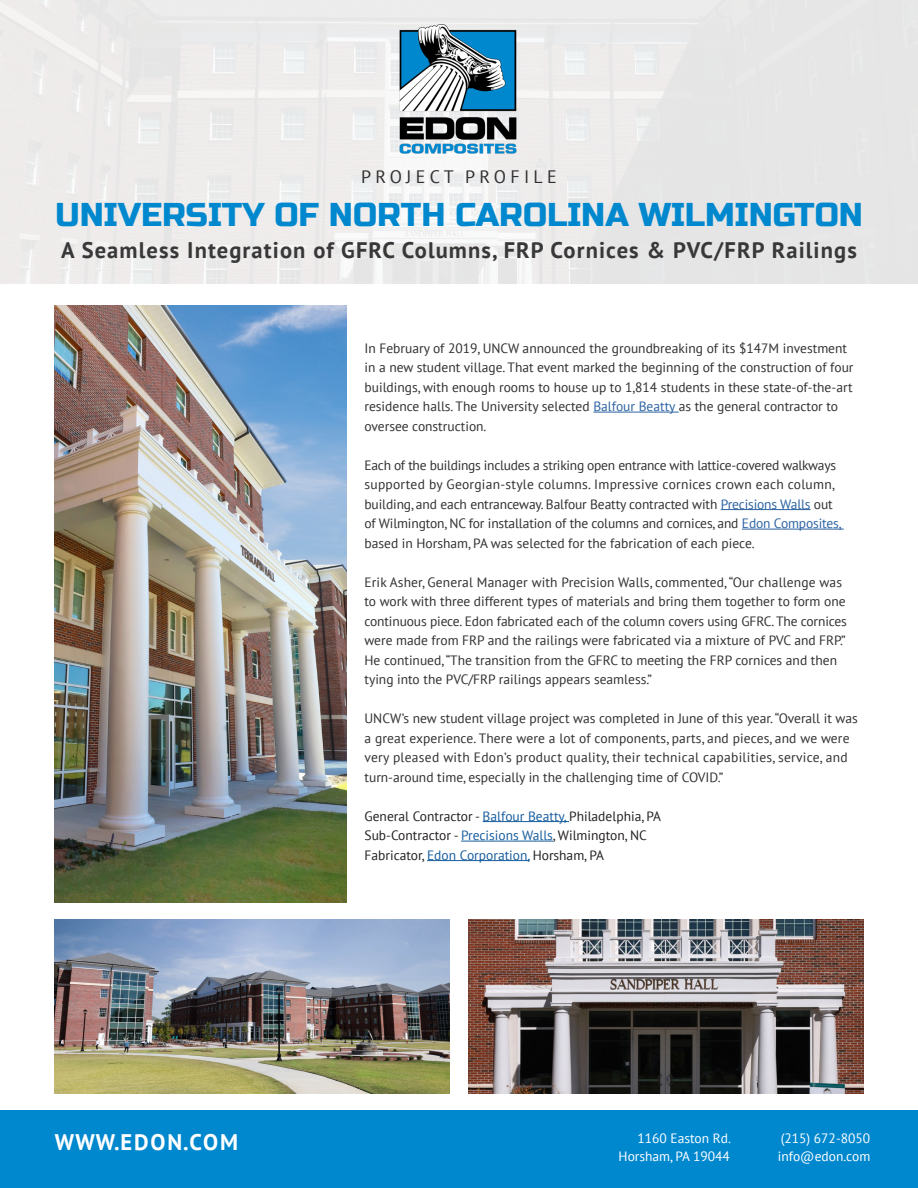
<style>
.page{position:relative;width:918px;height:1188px;background:#fff}
.page>*{position:absolute;margin:0;border:0;box-sizing:border-box;transform-origin:0 0}
.t1{font:33px "Russo One";color:#0088cf}
.t2{font:700 22.5px "PT Sans";letter-spacing:.05em;color:#383839}
.t3{font:700 22.5px "PT Sans";letter-spacing:.08em;color:#fff}
.t4{font:18px "PT Sans";letter-spacing:.24em;color:#312f30}
.t5{font:13.5px/19.5px "PT Sans";color:#312f30}
.t6{font:13.5px "PT Sans";color:#231f20}
.t7{font:13.5px "PT Sans";color:#fff}
.s1{color:#2b62a1}
.s2{color:#175d9e}
</style>
<div class="page">
<svg style="left:0;top:0;width:918px;height:284px;background:#ebeae9"></svg>
<div style="left:0;top:1111px;width:918px;height:77px;background:#0088cf"></div>
<hr style="left:593px;top:412px;width:86px;height:1px;background:#2b62a1">
<hr style="left:721px;top:509px;width:90px;height:1px;background:#2b62a1">
<hr style="left:742px;top:529px;width:102px;height:1px;background:#2b62a1">
<hr style="left:483px;top:821px;width:86px;height:1px;background:#175d9e">
<hr style="left:461px;top:841px;width:92px;height:1px;background:#175d9e">
<hr style="left:427px;top:860px;width:102px;height:1px;background:#175d9e">
<img style="left:394px;top:19px;width:130px;height:135px">
<img style="left:54px;top:305px;width:292px;height:598px">
<img style="left:54px;top:920px;width:396px;height:174px">
<img style="left:468px;top:920px;width:396px;height:174px">
<p class="t4" style="left:361px;top:165px;width:197px">PROJECT PROFILE</p>
<p class="t1" style="left:55px;top:195px;width:809px">UNIVERSITY OF NORTH CAROLINA WILMINGTON</p>
<p class="t2" style="left:61px;top:235px;width:797px">A Seamless Integration of GFRC Columns, FRP Cornices &amp; PVC/FRP Railings</p>
<p class="t3" style="left:55px;top:1127px;width:185px">WWW.EDON.COM</p>
<p class="t5" style="left:364px;top:338px;width:491px">In February of 2019, UNCW announced the groundbreaking of its $147M investment in a new student village. That event marked the beginning of the construction of four buildings, with enough rooms to house up to 1,814 students in these state-of-the-art residence halls. The University selected <span class="s1">Balfour Beatty</span> as the general contractor to oversee construction.</p>
<p class="t5" style="left:364px;top:455px;width:478px">Each of the buildings includes a striking open entrance with lattice-covered walkways supported by Georgian-style columns. Impressive cornices crown each column, building, and each entranceway. Balfour Beatty contracted with <span class="s1">Precisions Walls</span> out of Wilmington, NC for installation of the columns and cornices, and <span class="s1">Edon Composites, </span>based in Horsham, PA was selected for the fabrication of each piece.</p>
<p class="t5" style="left:364px;top:572px;width:484px">Erik Asher, General Manager with Precision Walls, commented, “Our challenge was to work with three different types of materials and bring them together to form one continuous piece. Edon fabricated each of the column covers using GFRC. The cornices were made from FRP and the railings were fabricated via a mixture of PVC and FRP.” He continued, “The transition from the GFRC to meeting the FRP cornices and then tying into the PVC/FRP railings appears seamless.”</p>
<p class="t5" style="left:364px;top:708px;width:495px">UNCW’s new student village project was completed in June of this year. “Overall it was a great experience. There were a lot of components, parts, and pieces, and we were very pleased with Edon’s product quality, their technical capabilities, service, and turn-around time, especially in the challenging time of COVID.”</p>
<p class="t6" style="left:364px;top:807px;width:298px">General Contractor - <span class="s2">Balfour Beatty,</span> Philadelphia, PA</p>
<p class="t6" style="left:364px;top:827px;width:284px">Sub-Contractor - <span class="s2">Precisions Walls</span>, Wilmington, NC</p>
<p class="t6" style="left:364px;top:846px;width:241px">Fabricator, <span class="s2">Edon Corporation,</span> Horsham, PA</p>
<p class="t7" style="left:637px;top:1129px;width:95px">1160 Easton Rd.</p>
<p class="t7" style="left:619px;top:1147px;width:113px">Horsham, PA 19044</p>
<p class="t7" style="left:781px;top:1129px;width:91px">(215) 672-8050</p>
<p class="t7" style="left:778px;top:1147px;width:94px">info@edon.com</p>
</div>
